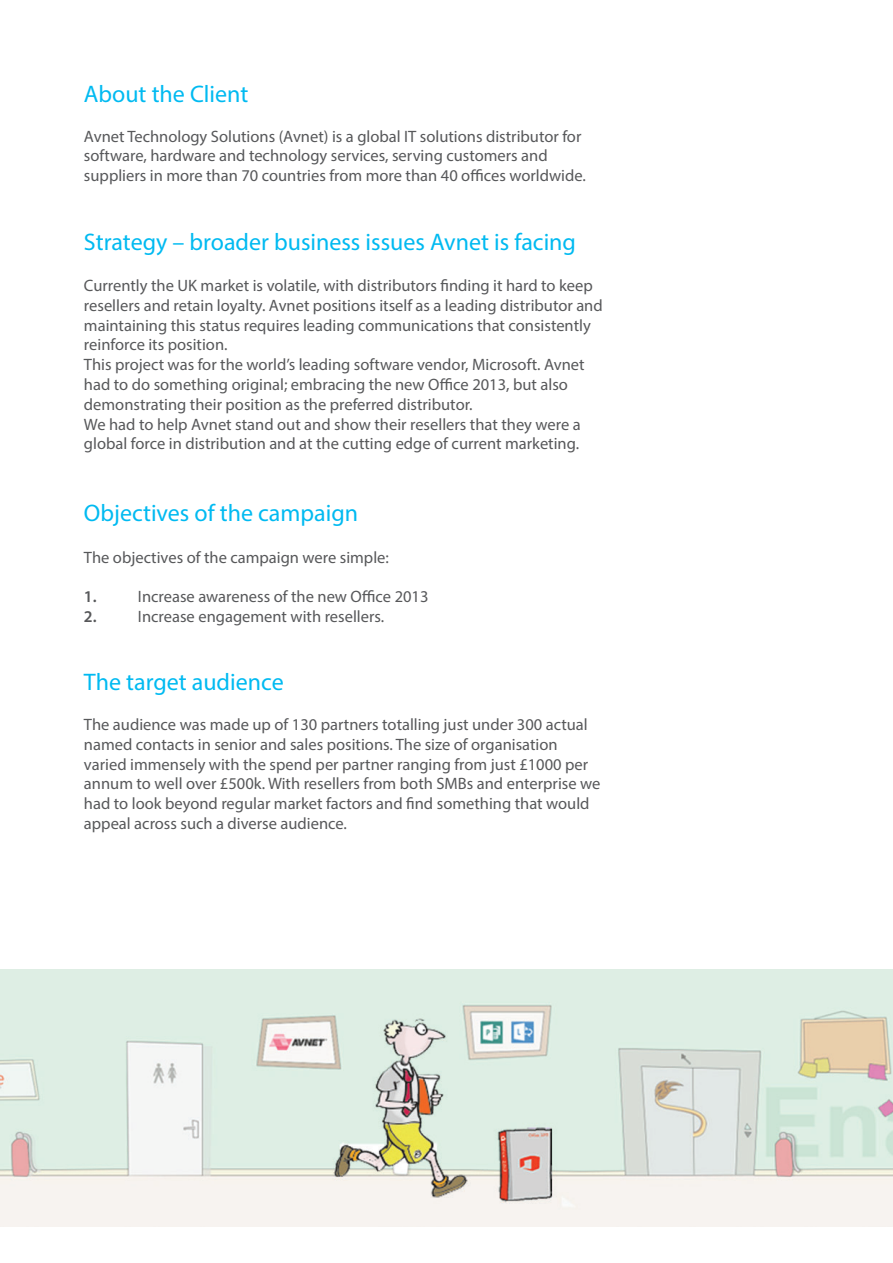
<style>
.page{position:relative;width:893px;height:1263px;background:#fff}
.page>*{position:absolute;margin:0;border:0;box-sizing:border-box;transform-origin:0 0}
.t1{font:24px "Myriad Pro";color:#00baf1}
.t2{font:16.5px/19.8px "Myriad Pro";color:#57585a}
.t3{font:600 16.5px "Myriad Pro";color:#57585a}
</style>
<div class="page">
<img style="left:0;top:969px;width:893px;height:258px">
<p class="t1" style="left:84px;top:79px;width:166px">About the Client</p>
<p class="t2" style="left:84px;top:126px;width:503px">Avnet Technology Solutions (Avnet) is a global IT solutions distributor for software, hardware and technology services, serving customers and suppliers in more than 70 countries from more than 40 offices worldwide.</p>
<p class="t1" style="left:84px;top:227px;width:494px">Strategy – broader business issues Avnet is facing</p>
<p class="t2" style="left:84px;top:275px;width:520px">Currently the UK market is volatile, with distributors finding it hard to keep resellers and retain loyalty. Avnet positions itself as a leading distributor and maintaining this status requires leading communications that consistently reinforce its position.</p>
<p class="t2" style="left:84px;top:354px;width:502px">This project was for the world’s leading software vendor, Microsoft. Avnet had to do something original; embracing the new Office 2013, but also demonstrating their position as the preferred distributor.</p>
<p class="t2" style="left:84px;top:414px;width:498px">We had to help Avnet stand out and show their resellers that they were a global force in distribution and at the cutting edge of current marketing.</p>
<p class="t1" style="left:84px;top:499px;width:276px">Objectives of the campaign</p>
<p class="t2" style="left:84px;top:547px;width:306px">The objectives of the campaign were simple:</p>
<p class="t3" style="left:84px;top:586px;width:14px">1.</p>
<p class="t2" style="left:138px;top:587px;width:292px">Increase awareness of the new Office 2013</p>
<p class="t3" style="left:84px;top:606px;width:14px">2.</p>
<p class="t2" style="left:138px;top:606px;width:248px">Increase engagement with resellers.</p>
<p class="t1" style="left:84px;top:667px;width:201px">The target audience</p>
<p class="t2" style="left:84px;top:714px;width:518px">The audience was made up of 130 partners totalling just under 300 actual named contacts in senior and sales positions. The size of organisation varied immensely with the spend per partner ranging from just £1000 per annum to well over £500k. With resellers from both SMBs and enterprise we had to look beyond regular market factors and find something that would appeal across such a diverse audience.</p>
</div>
